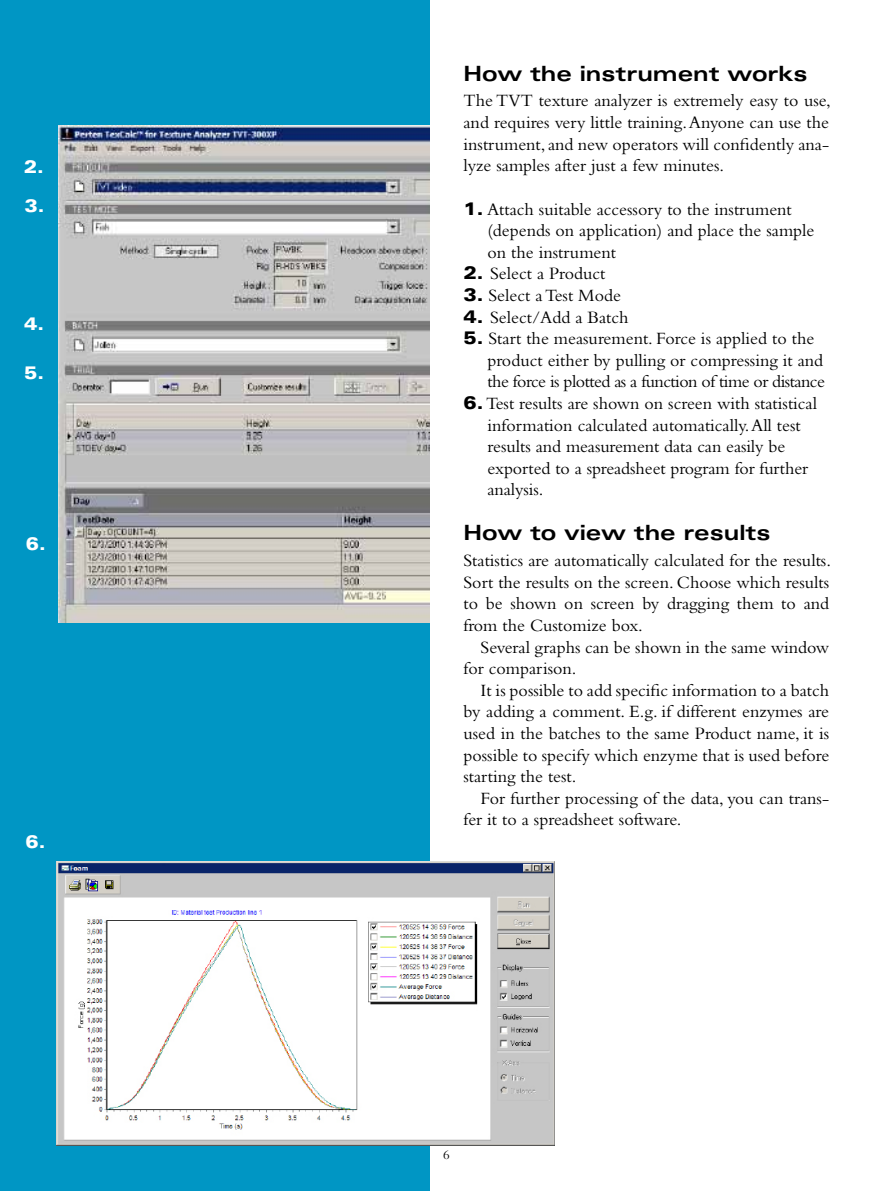
<style>
.page{position:relative;width:893px;height:1191px;background:#fff}
.page>*{position:absolute;margin:0;border:0;box-sizing:border-box;transform-origin:0 0}
.t1{font:700 expanded 21px "Univers";color:#000}
.t2{font:18px/21.6px "Bembo";color:#000}
.t3{font:900 expanded 18px/39.2px "Univers";color:#fff}
.t4{font:13.5px "Bembo";color:#000}
.s1{font-family:"Univers";font-weight:900;font-stretch:expanded}
</style>
<div class="page">
<div style="left:0;top:0;width:429px;height:1191px;background:#0096c4"></div>
<img style="left:57px;top:861px;width:497px;height:284px">
<img style="left:58px;top:126px;width:371px;height:496px">
<p class="t3" style="left:24px;top:147px;width:22px">2.<br>3.</p>
<p class="t3" style="left:24px;top:303px;width:21px">4.</p>
<p class="t3" style="left:24px;top:353px;width:21px">5.</p>
<p class="t3" style="left:26px;top:524px;width:21px">6.</p>
<p class="t3" style="left:26px;top:822px;width:21px">6.</p>
<p class="t1" style="left:463px;top:61px;width:346px">How the instrument works</p>
<p class="t2" style="left:463px;top:90px;width:369px;text-align:justify">The TVT texture analyzer is extremely easy to use, and requires very little training. Anyone can use the instrument, and new operators will confidently ana&shy;lyze samples after just a few minutes.</p>
<p class="t2" style="left:487px;top:198px;width:328px;text-indent:-24px"><span class="s1">1.</span> Attach suitable accessory to the instrument (depends on application) and place the sample on the instrument</p>
<p class="t2" style="left:463px;top:262px;width:143px"><span class="s1">2.</span> Select a Product</p>
<p class="t2" style="left:463px;top:284px;width:159px"><span class="s1">3.</span> Select a Test Mode</p>
<p class="t2" style="left:463px;top:306px;width:166px"><span class="s1">4.</span> Select/Add a Batch</p>
<p class="t2" style="left:487px;top:327px;width:339px;text-indent:-24px"><span class="s1">5.</span> Start the measurement. Force is applied to the product either by pulling or compressing it and the force is plotted as a function of time or distance</p>
<p class="t2" style="left:487px;top:392px;width:331px;text-indent:-24px"><span class="s1">6.</span> Test results are shown on screen with statistical information calculated automatically. All test results and measurement data can easily be exported to a spreadsheet program for further analysis.</p>
<p class="t1" style="left:463px;top:521px;width:308px">How to view the results</p>
<p class="t2" style="left:463px;top:549px;width:369px;text-align:justify">Statistics are automatically calculated for the results.<br>Sort the results on the screen. Choose which results to be shown on screen by dragging them to and from the Customize box.</p>
<p class="t2" style="left:463px;top:636px;width:367px;text-indent:17px">Several graphs can be shown in the same window for comparison.</p>
<p class="t2" style="left:463px;top:679px;width:367px;text-align:justify;text-indent:17px">It is possible to add specific information to a batch by adding a comment. E.g. if different enzymes are used in the batches to the same Product name, it is possible to specify which enzyme that is used before starting the test.</p>
<p class="t2" style="left:463px;top:787px;width:367px;text-indent:17px">For further processing of the data, you can trans&shy;fer it to a spreadsheet software.</p>
<p class="t4" style="left:443px;top:1146px;width:8px">6</p>
</div>
